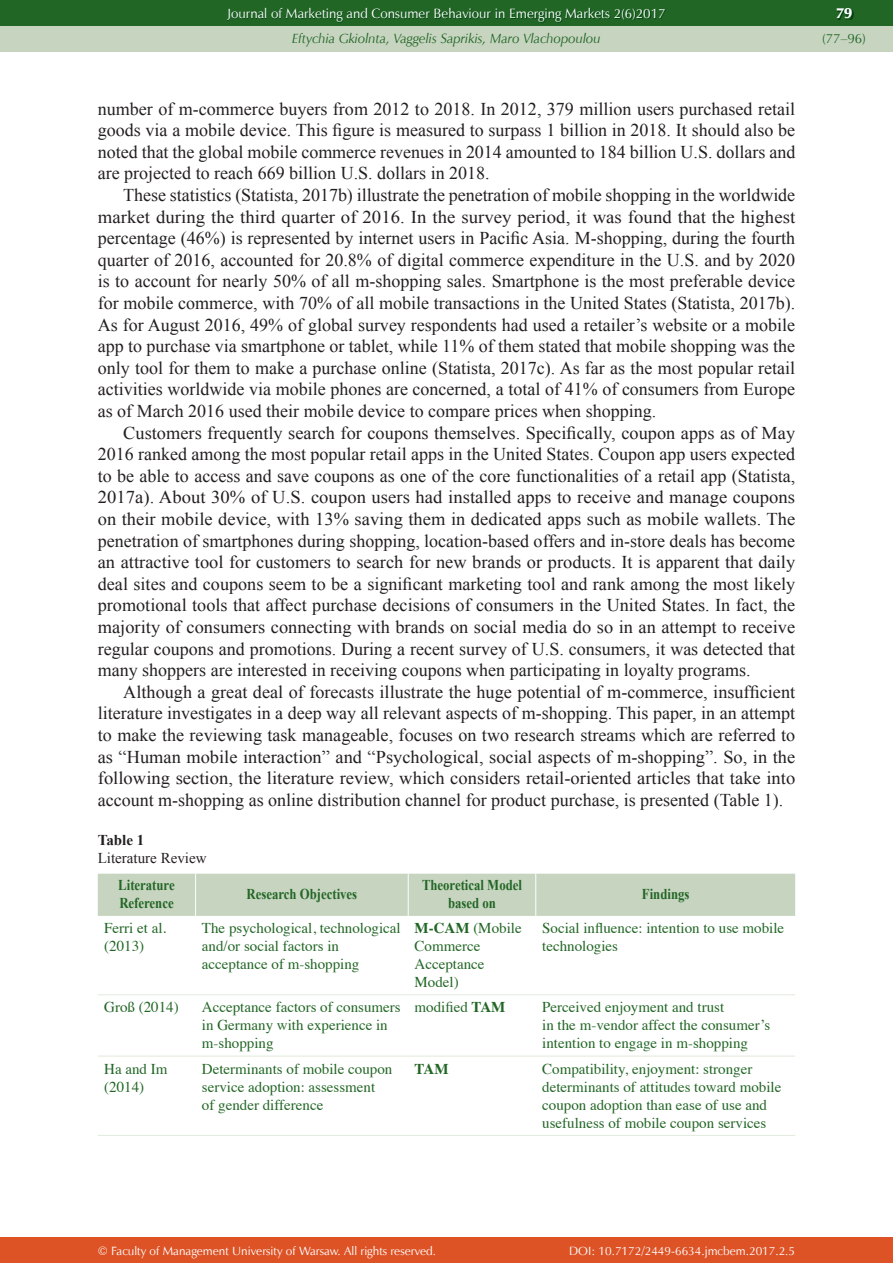
<style>
.page{position:relative;width:893px;height:1263px;background:#fff}
.page>*{position:absolute;margin:0;border:0;box-sizing:border-box;transform-origin:0 0}
.t1{font:18px/21.6px "Times New Roman";color:#231f20;text-align:justify}
.t2{font:15px/18px "Times";color:#226625}
.t3{font:700 15px/18px "Times New Roman";color:#226625;scale:.85 1}
.t4{font:15px "Times New Roman";color:#231f20}
.t5{font:700 15px "Times New Roman";color:#231f20}
.t6{font:700 15px "Times";color:#226625}
.t7{font:15px "Zapf Humnst Ult EU";color:#fff}
.t8{font:13.5px "Zapf Humnst EU";color:#fff}
.t9{font:italic 13.5px "Zapf Humnst EU";color:#226625}
.t10{font:13.5px "Zapf Humnst EU";color:#226625}
.t11{font:12px "Zapf Humnst EU";color:#fff}
.s1{font-weight:700}
</style>
<div class="page">
<div style="left:0;top:0;width:893px;height:51px;background:#c6d4c0"></div>
<div style="left:0;top:1237px;width:893px;height:26px;background:#dd5326"></div>
<div style="left:0;top:0;width:893px;height:26px;background:#226625"></div>
<img style="left:228px;top:9px;width:438px;height:14px">
<img style="left:838px;top:10px;width:15px;height:10px">
<div style="left:98px;top:874px;width:697px;height:42px;background:#c6d4c0"></div>
<hr style="left:195px;top:874px;width:1px;height:42px;background:#fff">
<hr style="left:408px;top:874px;width:1px;height:42px;background:#fff">
<hr style="left:535px;top:874px;width:1px;height:42px;background:#fff">
<hr style="left:98px;top:994px;width:697px;height:1px;background:#e1e9dd">
<hr style="left:98px;top:1056px;width:697px;height:1px;background:#e1e9dd">
<hr style="left:98px;top:1135px;width:697px;height:1px;background:#e1e9dd">
<p class="t8" style="left:227px;top:5px;width:440px">Journal of Marketing and Consumer Behaviour in Emerging Markets 2(6)2017</p>
<p class="t9" style="left:292px;top:30px;width:310px">Eftychia Gkiolnta, Vaggelis Saprikis, Maro Vlachopoulou</p>
<p class="t1" style="left:98px;top:98px;width:699px">number of m-commerce buyers from 2012 to 2018. In 2012, 379 million users purchased retail goods via a mobile device. This figure is measured to surpass 1 billion in 2018. It should also be noted that the global mobile commerce revenues in 2014 amounted to 184 billion U.S. dollars and are projected to reach 669 billion U.S. dollars in 2018.</p>
<p class="t1" style="left:98px;top:184px;width:699px;text-indent:26px">These statistics (Statista, 2017b) illustrate the penetration of mobile shopping in the worldwide market during the third quarter of 2016. In the survey period, it was found that the highest percentage (46%) is represented by internet users in Pacific Asia. M-shopping, during the fourth quarter of 2016, accounted for 20.8% of digital commerce expenditure in the U.S. and by 2020 is to account for nearly 50% of all m-shopping sales. Smartphone is the most preferable device for mobile commerce, with 70% of all mobile transactions in the United States (Statista, 2017b).<br>As for August 2016, 49% of global survey respondents had used a retailer’s website or a mobile app to purchase via smartphone or tablet, while 11% of them stated that mobile shopping was the only tool for them to make a purchase online (Statista, 2017c). As far as the most popular retail activities worldwide via mobile phones are concerned, a total of 41% of consumers from Europe as of March 2016 used their mobile device to compare prices when shopping.</p>
<p class="t1" style="left:98px;top:422px;width:699px;text-indent:26px">Customers frequently search for coupons themselves. Specifically, coupon apps as of May 2016 ranked among the most popular retail apps in the United States. Coupon app users expected to be able to access and save coupons as one of the core functionalities of a retail app (Statista, 2017a). About 30% of U.S. coupon users had installed apps to receive and manage coupons on their mobile device, with 13% saving them in dedicated apps such as mobile wallets. The penetration of smartphones during shopping, location-based offers and in-store deals has become an attractive tool for customers to search for new brands or products. It is apparent that daily deal sites and coupons seem to be a significant marketing tool and rank among the most likely promotional tools that affect purchase decisions of consumers in the United States. In fact, the majority of consumers connecting with brands on social media do so in an attempt to receive regular coupons and promotions. During a recent survey of U.S. consumers, it was detected that many shoppers are interested in receiving coupons when participating in loyalty programs.</p>
<p class="t1" style="left:98px;top:681px;width:699px;text-indent:26px">Although a great deal of forecasts illustrate the huge potential of m-commerce, insufficient literature investigates in a deep way all relevant aspects of m-shopping. This paper, in an attempt to make the reviewing task manageable, focuses on two research streams which are referred to as “Human mobile interaction” and “Psychological, social aspects of m-shopping”. So, in the following section, the literature review, which considers retail-oriented articles that take into account m-shopping as online distribution channel for product purchase, is presented (Table 1).</p>
<p class="t5" style="left:98px;top:832px;width:48px">Table 1</p>
<p class="t4" style="left:98px;top:850px;width:110px">Literature Review</p>
<p class="t3" style="left:118px;top:876px;width:68px">Literature<br>Reference</p>
<p class="t3" style="left:247px;top:885px;width:132px">Research Objectives</p>
<p class="t3" style="left:422px;top:876px;width:119px;text-align:center">Theoretical Model based on</p>
<p class="t3" style="left:642px;top:885px;width:57px">Findings</p>
<p class="t2" style="left:104px;top:920px;width:64px">Ferri et al. (2013)</p>
<p class="t2" style="left:202px;top:920px;width:200px">The psychological, technological and/or social factors in acceptance of m-shopping</p>
<p class="t2" style="left:415px;top:920px;width:109px"><span class="s1">M-CAM</span> (Mobile<br>Commerce<br>Acceptance<br>Model)</p>
<p class="t2" style="left:542px;top:920px;width:244px">Social influence: intention to use mobile technologies</p>
<p class="t2" style="left:104px;top:1000px;width:76px">Groß (2014)</p>
<p class="t2" style="left:202px;top:1000px;width:200px">Acceptance factors of consumers in Germany with experience in m-shopping</p>
<p class="t2" style="left:415px;top:1000px;width:92px">modified <span class="s1">TAM</span></p>
<p class="t2" style="left:542px;top:1000px;width:230px">Perceived enjoyment and trust<br>in the m-vendor affect the consumer’s intention to engage in m-shopping</p>
<p class="t2" style="left:104px;top:1061px;width:65px">Ha and Im (2014)</p>
<p class="t2" style="left:202px;top:1061px;width:192px">Determinants of mobile coupon service adoption: assessment<br>of gender difference</p>
<p class="t6" style="left:415px;top:1062px;width:35px">TAM</p>
<p class="t2" style="left:542px;top:1061px;width:241px">Compatibility, enjoyment: stronger determinants of attitudes toward mobile coupon adoption than ease of use and usefulness of mobile coupon services</p>
<p class="t7" style="left:836px;top:4px;width:18px">79</p>
<p class="t10" style="left:822px;top:30px;width:45px">(77–96)</p>
<p class="t11" style="left:98px;top:1243px;width:340px">© Faculty of Management University of Warsaw. All rights reserved.</p>
<p class="t11" style="left:569px;top:1243px;width:227px">DOI: 10.7172/2449-6634.jmcbem.2017.2.5</p>
</div>
